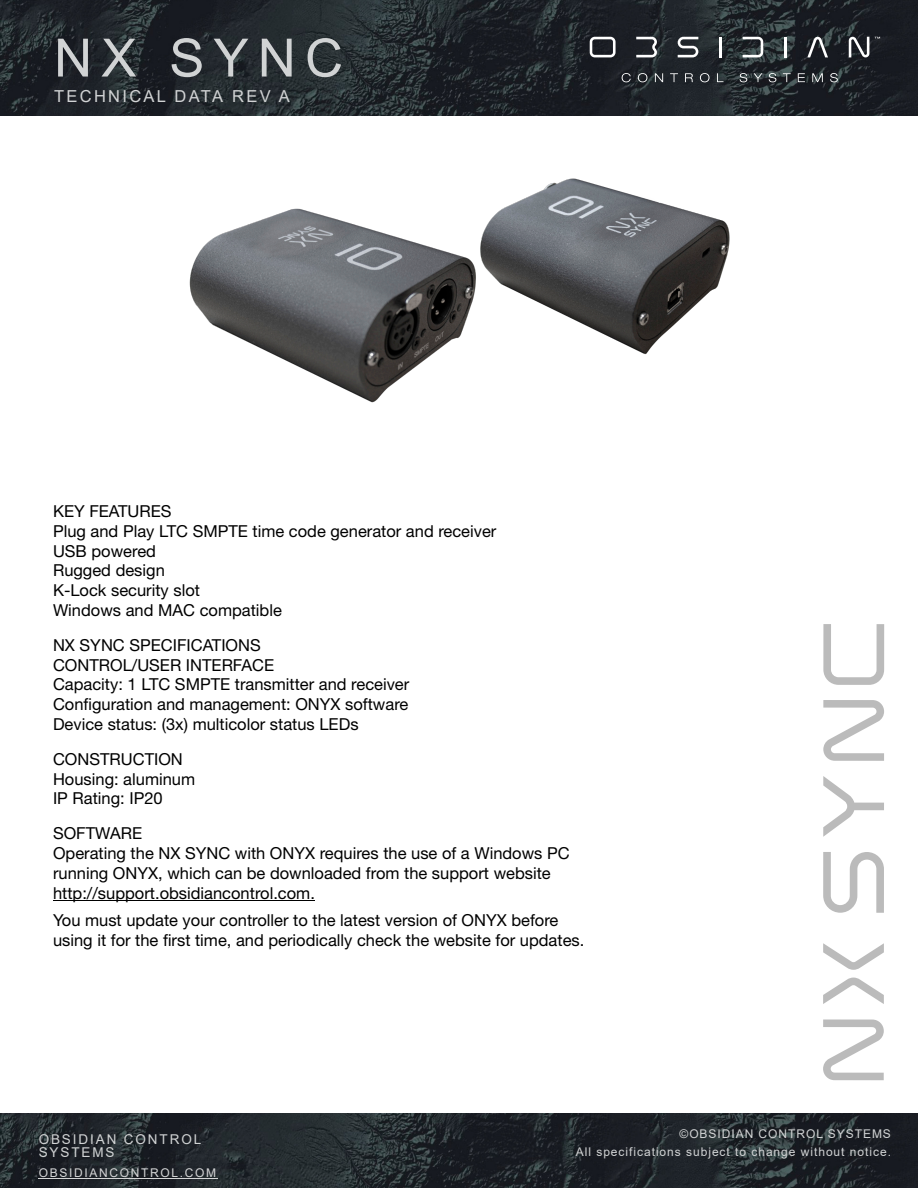
<style>
.page{position:relative;width:918px;height:1188px;background:#fff}
.page>*{position:absolute;margin:0;border:0;box-sizing:border-box;transform-origin:0 0}
.t1{font:52.95px "Arial";letter-spacing:.17em;color:#d1d3d4}
.t2{font:16.5px/19.8px "Helvetica Neue LT Pro";color:#000}
.t3{font:16.5px "Arial";letter-spacing:.14em;color:#d1d3d4}
.t4{font:13.5px/13.5px "Arial";letter-spacing:.14em;color:#d1d3d4}
.t5{font:12px/18px "Arial";letter-spacing:.08em;color:#d1d3d4;text-align:right}
.t6{font:12px "Arial";letter-spacing:.14em;color:#d3d4d5}
</style>
<div class="page">
<img style="left:0;top:0;width:918px;height:115px">
<svg style="left:590px;top:37px;width:26px;height:20px"></svg>
<svg style="left:636px;top:37px;width:21px;height:20px"></svg>
<svg style="left:678px;top:37px;width:20px;height:20px"></svg>
<hr style="left:719px;top:37px;width:3px;height:20px;background:#fff">
<svg style="left:743px;top:37px;width:20px;height:20px"></svg>
<hr style="left:784px;top:37px;width:3px;height:20px;background:#fff">
<svg style="left:807px;top:37px;width:21px;height:20px"></svg>
<svg style="left:849px;top:37px;width:20px;height:20px"></svg>
<svg style="left:622px;top:73px;width:9px;height:9px"></svg>
<svg style="left:638px;top:73px;width:9px;height:9px"></svg>
<svg style="left:655px;top:73px;width:8px;height:9px"></svg>
<svg style="left:670px;top:73px;width:8px;height:9px"></svg>
<svg style="left:685px;top:73px;width:8px;height:9px"></svg>
<svg style="left:700px;top:73px;width:10px;height:9px"></svg>
<svg style="left:717px;top:73px;width:7px;height:9px"></svg>
<svg style="left:740px;top:73px;width:7px;height:9px"></svg>
<svg style="left:754px;top:73px;width:8px;height:9px"></svg>
<svg style="left:769px;top:73px;width:7px;height:9px"></svg>
<svg style="left:783px;top:73px;width:8px;height:9px"></svg>
<svg style="left:798px;top:73px;width:7px;height:9px"></svg>
<svg style="left:812px;top:73px;width:11px;height:9px"></svg>
<svg style="left:830px;top:73px;width:8px;height:9px"></svg>
<img style="left:0;top:1114px;width:918px;height:74px">
<hr style="left:39px;top:1178px;width:179px;height:1px;background:#d3d4d5">
<svg style="left:823px;top:1020px;width:61px;height:60px"></svg>
<svg style="left:823px;top:943px;width:61px;height:27px"></svg>
<svg style="left:823px;top:978px;width:61px;height:26px"></svg>
<svg style="left:823px;top:852px;width:61px;height:61px"></svg>
<svg style="left:823px;top:700px;width:61px;height:61px"></svg>
<svg style="left:823px;top:624px;width:61px;height:61px"></svg>
<svg style="left:823px;top:776px;width:61px;height:61px"></svg>
<img style="left:480px;top:178px;width:250px;height:177px">
<img style="left:189px;top:208px;width:287px;height:195px">
<hr style="left:53px;top:900px;width:262px;height:1px;background:#000">
<h1 class="t1" style="left:54px;top:38px;width:291px">NX SYNC</h1>
<p class="t3" style="left:54px;top:90px;width:237px">TECHNICAL DATA REV A</p>
<p class="t2" style="left:53px;top:504px;width:445px">KEY FEATURES<br>Plug and Play LTC SMPTE time code generator and receiver<br>USB powered<br>Rugged design<br>K-Lock security slot<br>Windows and MAC compatible</p>
<p class="t2" style="left:53px;top:637px;width:358px">NX SYNC SPECIFICATIONS<br>CONTROL/USER INTERFACE<br>Capacity: 1 LTC SMPTE transmitter and receiver Configuration and management: ONYX software Device status: (3x) multicolor status LEDs</p>
<p class="t2" style="left:53px;top:751px;width:144px">CONSTRUCTION<br>Housing: aluminum<br>IP Rating: IP20</p>
<p class="t2" style="left:53px;top:826px;width:518px">SOFTWARE<br>Operating the NX SYNC with ONYX requires the use of a Windows PC running ONYX, which can be downloaded from the support website http://support.obsidiancontrol.com.</p>
<p class="t2" style="left:53px;top:913px;width:533px">You must update your controller to the latest version of ONYX before using it for the first time, and periodically check the website for updates.</p>
<p class="t4" style="left:39px;top:1133px;width:164px">OBSIDIAN CONTROL<br>SYSTEMS</p>
<p class="t6" style="left:39px;top:1168px;width:179px">OBSIDIANCONTROL.COM</p>
<p class="t5" style="left:576px;top:1126px;width:317px">©OBSIDIAN CONTROL SYSTEMS<br>All specifications subject to change without notice.</p>
</div>
